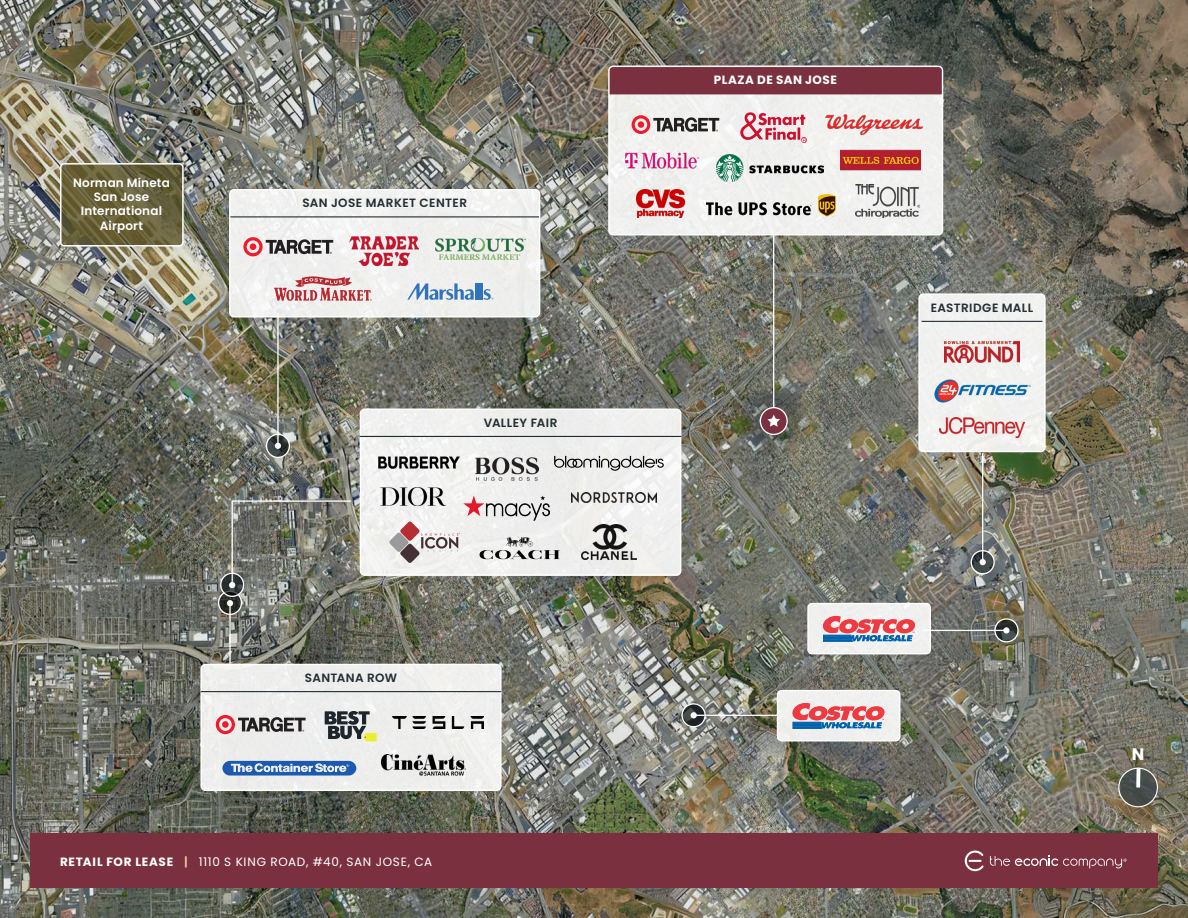
<style>
.page{position:relative;width:1188px;height:918px;background:#fff}
.page>*{position:absolute;margin:0;border:0;box-sizing:border-box;transform-origin:0 0}
.P_legend{font:700 16.65px "Poppins";color:#fff}
.t1{font:600 12px "Poppins";letter-spacing:.03em;color:#222e33}
.t2{font:12px "Poppins";letter-spacing:.055em;color:#fff}
.t3{font:600 12px/14.4px "Poppins";letter-spacing:.015em;color:#fff;text-align:center}
.t4{font:700 12px "Poppins";letter-spacing:.04em;color:#fff}
.s1{font-weight:700}
.s2{font-weight:600;color:#ebcfa7}
</style>
<div class="page">
<img style="left:0;top:0;width:1188px;height:918px">
<svg style="left:736px;top:384px;width:77px;height:77px;background:#66695e"></svg>
<svg style="left:971px;top:551px;width:23px;height:23px"></svg>
<div style="left:971px;top:550px;width:24px;height:24px;border:1px solid #fff;border-radius:50%"></div>
<svg style="left:267px;top:434px;width:22px;height:23px"></svg>
<div style="left:266px;top:434px;width:24px;height:24px;border:1px solid #fff;border-radius:50%"></div>
<svg style="left:219px;top:591px;width:22px;height:23px"></svg>
<div style="left:218px;top:591px;width:24px;height:24px;border:1px solid #fff;border-radius:50%"></div>
<svg style="left:221px;top:573px;width:23px;height:23px"></svg>
<div style="left:220px;top:573px;width:24px;height:24px;border:1px solid #fff;border-radius:50%"></div>
<svg style="left:682px;top:704px;width:23px;height:23px"></svg>
<div style="left:681px;top:703px;width:25px;height:24px;border:1px solid #fff;border-radius:50%"></div>
<svg style="left:995px;top:619px;width:23px;height:23px"></svg>
<div style="left:994px;top:618px;width:25px;height:24px;border:1px solid #fff;border-radius:50%"></div>
<div style="left:778px;top:691px;width:122px;height:50px;background:#f0f0ef;border-radius:4px"></div>
<svg style="left:792px;top:703px;width:93px;height:26px"></svg>
<div style="left:777px;top:690px;width:124px;height:52px;border:1px solid #fff;border-radius:4px"></div>
<div style="left:808px;top:604px;width:122px;height:50px;background:#f0f0ef;border-radius:4px"></div>
<svg style="left:823px;top:616px;width:92px;height:26px"></svg>
<div style="left:807px;top:603px;width:124px;height:51px;border:1px solid #fff;border-radius:4px"></div>
<div style="left:919px;top:294px;width:126px;height:158px;background:#f1f1f0;border-radius:4px"></div>
<div style="left:918px;top:293px;width:128px;height:159px;border:2px solid #fff;border-radius:4px"></div>
<img style="left:934px;top:380px;width:96px;height:22px">
<img style="left:945px;top:340px;width:74px;height:23px">
<img style="left:940px;top:418px;width:84px;height:20px">
<hr style="left:921px;top:321px;width:122px;height:1px;background:#0a171c">
<div style="left:230px;top:190px;width:310px;height:127px;background:#f0f0ef;border-radius:4px"></div>
<div style="left:229px;top:189px;width:311px;height:129px;border:2px solid #fff;border-radius:4px"></div>
<svg style="left:243px;top:237px;width:90px;height:19px"></svg>
<img style="left:273px;top:276px;width:99px;height:26px">
<svg style="left:407px;top:283px;width:67px;height:17px"></svg>
<hr style="left:475px;top:283px;width:3px;height:17px;background:#3073ba">
<hr style="left:479px;top:283px;width:4px;height:17px;background:#3073ba">
<svg style="left:484px;top:289px;width:9px;height:11px"></svg>
<img style="left:350px;top:237px;width:68px;height:29px">
<img style="left:436px;top:239px;width:90px;height:21px">
<hr style="left:230px;top:217px;width:309px;height:1px;background:#0a171c">
<div style="left:201px;top:664px;width:300px;height:126px;background:#eeeeed;border-radius:4px"></div>
<div style="left:200px;top:664px;width:302px;height:127px;border:2px solid #fff;border-radius:4px"></div>
<svg style="left:216px;top:715px;width:90px;height:19px"></svg>
<img style="left:393px;top:717px;width:91px;height:11px">
<img style="left:381px;top:754px;width:85px;height:22px">
<svg style="left:325px;top:711px;width:52px;height:30px"></svg>
<div style="left:222px;top:761px;width:134px;height:15px;background:#1d59af;border-radius:7px"></div>
<svg style="left:231px;top:763px;width:118px;height:9px"></svg>
<hr style="left:201px;top:691px;width:300px;height:1px;background:#0a171c">
<div style="left:360px;top:409px;width:321px;height:166px;background:#efefee;border-radius:4px"></div>
<div style="left:360px;top:409px;width:321px;height:167px;border:2px solid #fff;border-radius:4px"></div>
<img style="left:463px;top:495px;width:87px;height:26px">
<img style="left:378px;top:456px;width:82px;height:13px">
<img style="left:479px;top:536px;width:81px;height:23px">
<img style="left:389px;top:520px;width:71px;height:43px">
<img style="left:475px;top:457px;width:63px;height:24px">
<img style="left:582px;top:524px;width:55px;height:35px">
<img style="left:380px;top:487px;width:64px;height:18px">
<img style="left:571px;top:492px;width:86px;height:11px">
<svg style="left:554px;top:456px;width:110px;height:15px"></svg>
<hr style="left:360px;top:436px;width:321px;height:1px;background:#0a171c">
<svg style="left:61px;top:164px;width:122px;height:82px;background:#676039"></svg>
<div style="left:60px;top:163px;width:124px;height:84px;border:2px solid #fff;border-radius:4px"></div>
<hr style="left:982px;top:453px;width:1px;height:109px;background:#fff">
<svg style="left:980px;top:559px;width:6px;height:6px"></svg>
<hr style="left:277px;top:317px;width:2px;height:129px;background:#fff">
<svg style="left:275px;top:443px;width:6px;height:6px"></svg>
<hr style="left:694px;top:715px;width:84px;height:1px;background:#fff">
<svg style="left:691px;top:712px;width:6px;height:6px"></svg>
<hr style="left:923px;top:630px;width:83px;height:1px;background:#fff">
<svg style="left:1003px;top:627px;width:7px;height:7px"></svg>
<hr style="left:773px;top:235px;width:1px;height:186px;background:#fff">
<div style="left:760px;top:408px;width:27px;height:26px;background:#7a303f;border-radius:50%"></div>
<div style="left:760px;top:407px;width:28px;height:28px;border:1px solid #fff;border-radius:50%"></div>
<svg style="left:767px;top:415px;width:13px;height:12px"></svg>
<div style="left:30px;top:834px;width:1128px;height:54px;background:#7a303f"></div>
<svg style="left:965px;top:851px;width:19px;height:20px"></svg>
<svg style="left:990px;top:855px;width:136px;height:13px"></svg>
<svg style="left:1119px;top:768px;width:39px;height:39px"></svg>
<div style="left:1118px;top:767px;width:40px;height:41px;border:1px solid #fff;border-radius:50%"></div>
<svg style="left:1136px;top:768px;width:4px;height:19px"></svg>
<svg style="left:229px;top:500px;width:123px;height:88px;background:#787972"></svg>
<div style="left:609px;top:66px;width:334px;height:169px;background:#f1f0ef;border-radius:4px"></div>
<div style="left:608px;top:66px;width:335px;height:169px;border:2px solid #fff;border-radius:4px"></div>
<svg style="left:632px;top:115px;width:87px;height:19px"></svg>
<img style="left:841px;top:149px;width:80px;height:22px">
<img style="left:716px;top:155px;width:108px;height:27px">
<img style="left:707px;top:194px;width:128px;height:22px">
<img style="left:825px;top:114px;width:99px;height:22px">
<img style="left:739px;top:109px;width:68px;height:34px">
<div style="left:610px;top:67px;width:332px;height:27px;background:#7a303f"></div>
<img style="left:625px;top:151px;width:75px;height:18px">
<img style="left:855px;top:185px;width:64px;height:33px">
<img style="left:637px;top:189px;width:49px;height:29px">
<hr style="left:229px;top:603px;width:2px;height:61px;background:#fff">
<svg style="left:227px;top:600px;width:6px;height:6px"></svg>
<p class="t3" style="left:73px;top:175px;width:98px">Norman Mineta<br>San Jose<br>International<br>Airport</p>
<p class="t1" style="left:302px;top:196px;width:166px">SAN JOSE MARKET CENTER</p>
<p class="t1" style="left:484px;top:416px;width:75px">VALLEY FAIR</p>
<p class="t1" style="left:305px;top:671px;width:94px">SANTANA ROW</p>
<p class="t2" style="left:60px;top:855px;width:374px"><span class="s1">RETAIL FOR LEASE</span> <span class="s2">|</span> 1110 S KING ROAD, #40, SAN JOSE, CA</p>
<p class="t4" style="left:714px;top:73px;width:125px">PLAZA DE SAN JOSE</p>
<p class="t1" style="left:931px;top:300px;width:104px">EASTRIDGE MALL</p>
<p class="P_legend" style="left:1132px;top:744px;width:14px">N</p>
</div>
